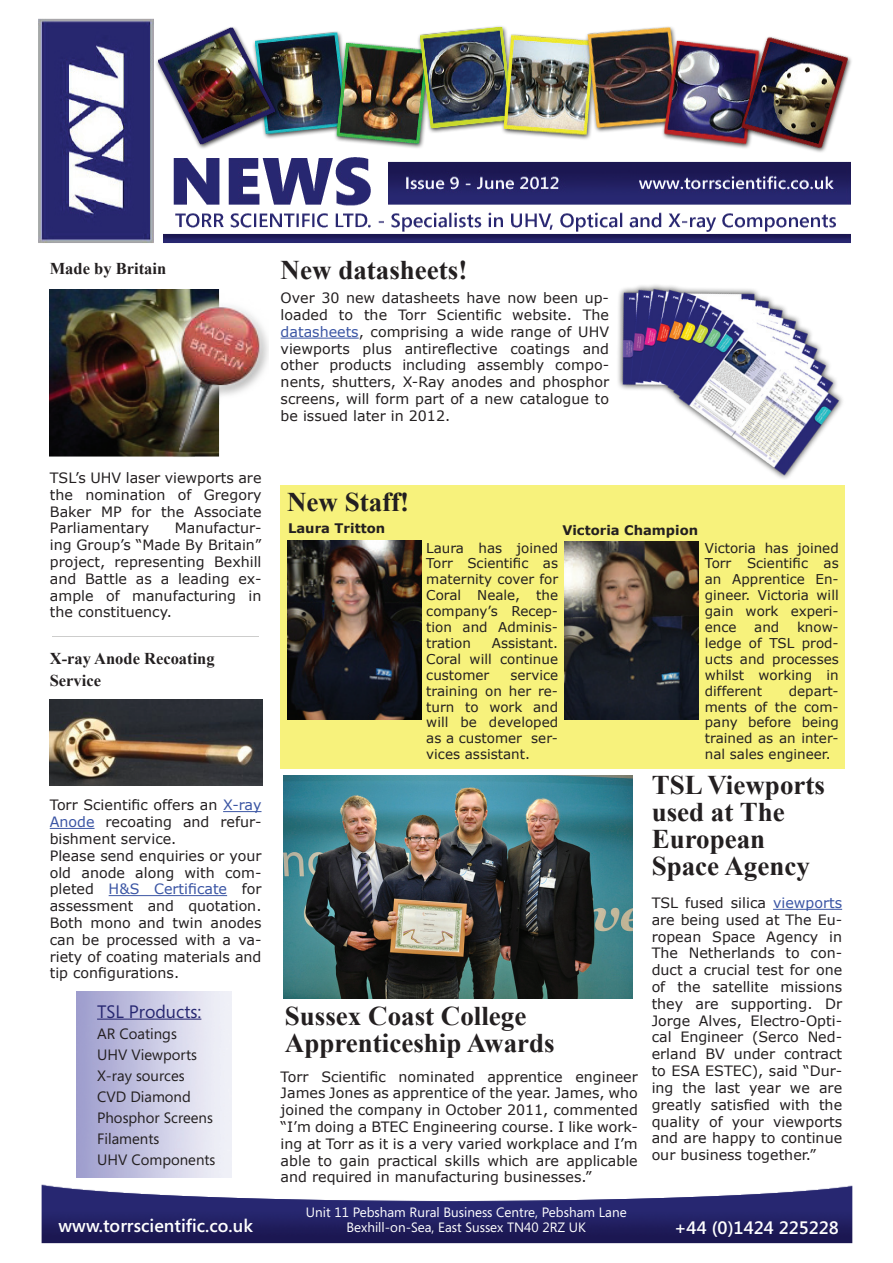
<style>
.page{position:relative;width:893px;height:1263px;background:#fff}
.page>*{position:absolute;margin:0;border:0;box-sizing:border-box;transform-origin:0 0}
.t1{font:700 27px/27px "Times New Roman";color:#231f20}
.t2{font:600 18px "Segoe";color:#fff}
.t3{font:18px "Segoe";color:#272771}
.t4{font:700 16.5px/21.6px "Times New Roman";color:#231f20}
.t5{font:15px/21px "Segoe";color:#231f20}
.t6{font:14.25px/16.8px "Verdana";color:#231f20;text-align:justify}
.t7{font:13.5px/15.9px "Verdana";color:#231f20;text-align:justify}
.t8{font:13.5px/15px "Segoe";color:#fff;text-align:center}
.t9{font:700 13.2px "Verdana";color:#231f20}
.s1{color:#3b55a4}
</style>
<div class="page">
<img style="left:38px;top:18px;width:814px;height:225px">
<img style="left:50px;top:289px;width:218px;height:168px">
<img style="left:618px;top:285px;width:225px;height:194px">
<hr style="left:223px;top:811px;width:38px;height:1px;background:#3b55a4">
<hr style="left:50px;top:828px;width:45px;height:1px;background:#3b55a4">
<hr style="left:109px;top:895px;width:118px;height:1px;background:#3b55a4">
<img style="left:50px;top:700px;width:212px;height:85px">
<img style="left:41px;top:1184px;width:812px;height:60px">
<hr style="left:97px;top:1018px;width:104px;height:2px;background:#272771">
<div style="left:281px;top:485px;width:564px;height:284px;background:#f7f27c"></div>
<img style="left:564px;top:541px;width:135px;height:179px">
<hr style="left:281px;top:338px;width:78px;height:1px;background:#3b55a4">
<hr style="left:773px;top:909px;width:69px;height:1px;background:#3b55a4">
<hr style="left:52px;top:636px;width:206px;height:1px;background:#cdcdcc">
<img style="left:284px;top:775px;width:348px;height:224px">
<img style="left:287px;top:541px;width:134px;height:179px">
<p class="t4" style="left:50px;top:257px;width:118px">Made by Britain</p>
<h1 class="t1" style="left:281px;top:256px;width:188px">New datasheets!</h1>
<p class="t6" style="left:281px;top:290px;width:330px">Over 30 new datasheets have now been up&shy;loaded to the Torr Scientific website. The <span class="s1">datasheets</span>, comprising a wide range of UHV viewports plus antireflective coatings and other products including assembly compo&shy;nents, shutters, X-Ray anodes and phosphor screens, will form part of a new catalogue to be issued later in 2012.</p>
<p class="t6" style="left:50px;top:469px;width:213px">TSL’s UHV laser viewports are the nomination of Gregory Baker MP for the Associate Parliamentary</p>
<p class="t6" style="left:50px;top:520px;width:213px;text-indent:125px">Manufactur&shy;ing Group’s “Made By Britain” project, representing Bexhill and Battle as a leading ex&shy;ample of manufacturing in the constituency.</p>
<p class="t4" style="left:50px;top:647px;width:166px">X-ray Anode Recoating<br>Service</p>
<p class="t6" style="left:50px;top:797px;width:213px;text-align:left">Torr Scientific offers an <span class="s1">X-ray<br>Anode</span> recoating and refur&shy;bishment service.<br>Please send enquiries or your old anode along with com&shy;pleted <span class="s1">H&amp;S Certificate</span> for assessment and quotation.<br>Both mono and twin anodes can be processed with a va&shy;riety of coating materials and tip configurations.</p>
<p class="t3" style="left:97px;top:999px;width:106px">TSL Products:</p>
<p class="t5" style="left:97px;top:1022px;width:120px">AR Coatings<br>UHV Viewports<br>X-ray sources<br>CVD Diamond<br>Phosphor Screens<br>Filaments<br>UHV Components</p>
<h1 class="t1" style="left:287px;top:487px;width:124px">New Staff!</h1>
<p class="t9" style="left:288px;top:520px;width:99px">Laura Tritton</p>
<p class="t9" style="left:562px;top:522px;width:137px">Victoria Champion</p>
<p class="t7" style="left:426px;top:540px;width:133px">Laura has joined Torr Scientific as maternity cover for Coral Neale, the company’s Recep&shy;tion and Adminis&shy;tration</p>
<p class="t7" style="left:426px;top:635px;width:133px;text-indent:66px">Assistant.<br>Coral will continue customer</p>
<p class="t7" style="left:426px;top:667px;width:133px;text-indent:84px">service training on her re&shy;turn to work and will be developed as a customer ser&shy;vices assistant.</p>
<h1 class="t1" style="left:285px;top:1002px;width:271px">Sussex Coast College<br>Apprenticeship Awards</h1>
<p class="t6" style="left:281px;top:1068px;width:359px">Torr Scientific nominated apprentice engineer James Jones as apprentice of the year. James, who joined the company in October 2011, commented “I’m doing a BTEC Engineering course. I like work&shy;ing at Torr as it is a very varied workplace and I’m able to gain practical skills which are applicable and required in manufacturing businesses.”</p>
<p class="t7" style="left:705px;top:540px;width:135px">Victoria has joined Torr Scientific as an Apprentice En&shy;gineer. Victoria will gain work experi&shy;ence</p>
<p class="t7" style="left:705px;top:619px;width:135px;text-indent:92px">know&shy;ledge of TSL prod&shy;ucts and processes whilst working in different</p>
<p class="t7" style="left:754px;top:619px;width:27px">and</p>
<p class="t7" style="left:705px;top:683px;width:135px;text-indent:84px">depart&shy;ments of the com&shy;pany before being trained as an inter&shy;nal sales engineer.</p>
<h1 class="t1" style="left:652px;top:771px;width:175px">TSL Viewports used at The<br>European<br>Space Agency</h1>
<p class="t6" style="left:652px;top:895px;width:192px">TSL fused silica <span class="s1">viewports </span>are being used at The Eu&shy;ropean Space Agency in The Netherlands to con&shy;duct a crucial test for one of the satellite missions they are supporting. Dr Jorge Alves, Electro-Opti&shy;cal Engineer (Serco Ned&shy;erland BV under contract to ESA ESTEC), said “Dur&shy;ing the last year we are greatly satisfied with the quality of your viewports and are happy to continue our business together.”</p>
<p class="t8" style="left:306px;top:1204px;width:322px">Unit 11 Pebsham Rural Business Centre, Pebsham Lane<br>Bexhill-on-Sea, East Sussex TN40 2RZ UK</p>
<p class="t2" style="left:59px;top:1216px;width:196px">www.torrscientific.co.uk</p>
<p class="t2" style="left:674px;top:1217px;width:166px">+44 (0)1424 225228</p>
</div>
